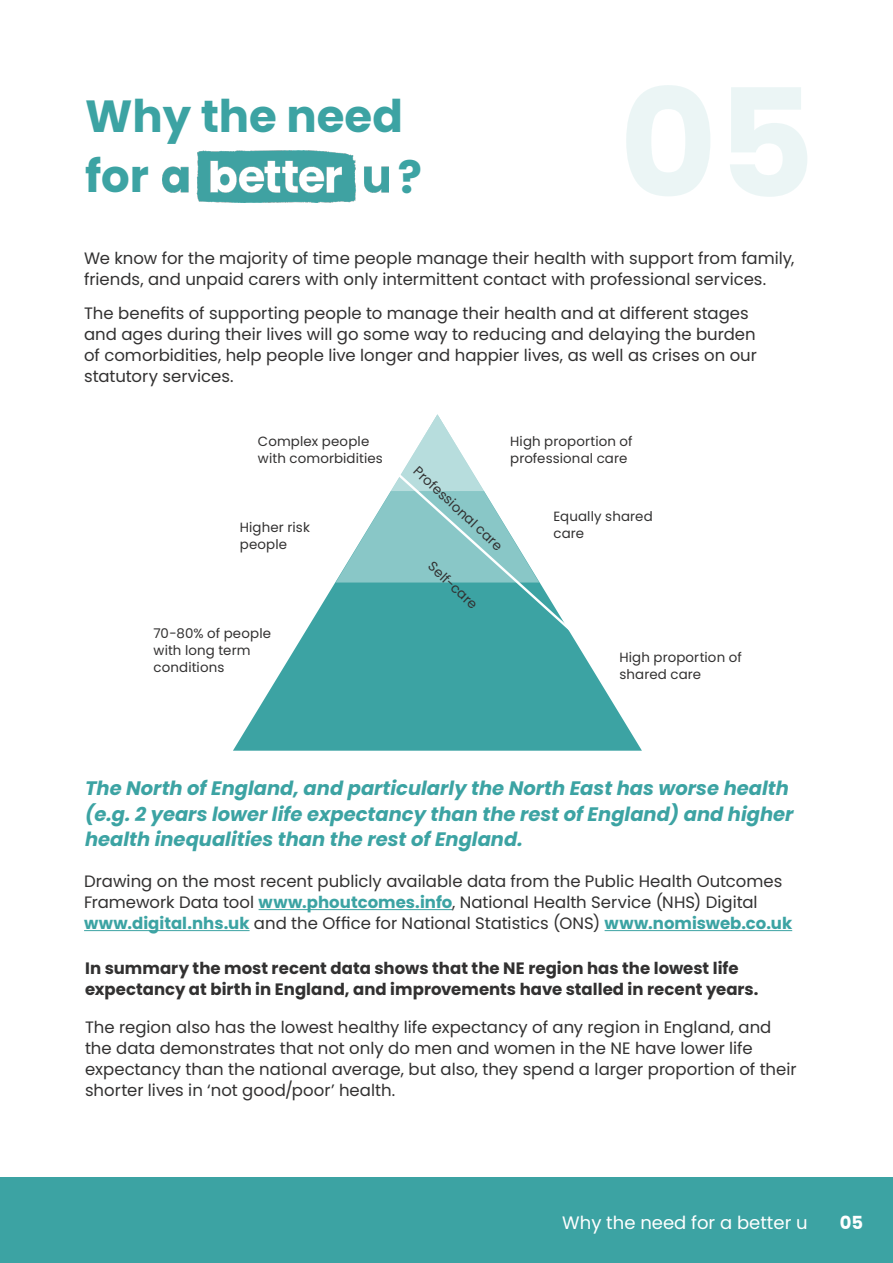
<style>
.page{position:relative;width:893px;height:1263px;background:#fff}
.page>*{position:absolute;margin:0;border:0;box-sizing:border-box;transform-origin:0 0}
.t1{font:700 45px/60px "Poppins";color:#3ca3a3}
.t2{font:italic 700 19.5px/25.5px "Poppins";color:#3ca3a3}
.t3{font:18px "Poppins";color:#fff}
.t4{font:700 18px "Poppins";color:#fff}
.t5{font:16.5px/21px "Poppins";color:#323131}
.t6{font:700 16.5px/21px "Poppins";color:#323131}
.t7{font:13.35px/17px "Poppins";letter-spacing:.01em;color:#323131}
.s1{font-weight:700;color:#3ca3a3}
</style>
<div class="page">
<div style="left:0;top:1178px;width:893px;height:85px;background:#3ca3a3"></div>
<hr style="left:259px;top:909px;width:193px;height:1px;background:#3ca3a3">
<hr style="left:84px;top:930px;width:166px;height:1px;background:#3ca3a3">
<hr style="left:605px;top:930px;width:187px;height:1px;background:#3ca3a3">
<svg style="left:233px;top:581px;width:409px;height:170px;fill:#3ca3a3"></svg>
<svg style="left:336px;top:414px;width:249px;height:229px"></svg>
<img style="left:163px;top:151px;width:225px;height:52px">
<p class="t1" style="left:85px;top:87px;width:319px">Why the need for</p>
<p class="t1" style="left:398px;top:147px;width:26px">?</p>
<p class="t5" style="left:84px;top:248px;width:712px">We know for the majority of time people manage their health with support from family, friends, and unpaid carers with only intermittent contact with professional services.</p>
<p class="t5" style="left:84px;top:303px;width:674px">The benefits of supporting people to manage their health and at different stages and ages during their lives will go some way to reducing and delaying the burden of comorbidities, help people live longer and happier lives, as well as crises on our statutory services.</p>
<p class="t7" style="left:258px;top:432px;width:126px">Complex people with comorbidities</p>
<p class="t7" style="left:510px;top:432px;width:124px">High proportion of professional care</p>
<p class="t7" style="left:422px;top:463px;width:117px;rotate:43deg">Professional care</p>
<p class="t7" style="left:436px;top:558px;width:63px;rotate:43deg">Self-care</p>
<p class="t7" style="left:554px;top:508px;width:101px">Equally shared care</p>
<p class="t7" style="left:240px;top:519px;width:72px">Higher risk people</p>
<p class="t7" style="left:154px;top:625px;width:119px">70-80% of people with long term conditions</p>
<p class="t7" style="left:619px;top:649px;width:124px">High proportion of shared care</p>
<p class="t2" style="left:85px;top:776px;width:710px">The North of England, and particularly the North East has worse health (e.g. 2 years lower life expectancy than the rest of England) and higher health inequalities than the rest of England.</p>
<p class="t5" style="left:84px;top:871px;width:710px">Drawing on the most recent publicly available data from the Public Health Outcomes<br>Framework Data tool <span class="s1">www.phoutcomes.info</span>, National Health Service (NHS) Digital <span class="s1">www.digital.nhs.uk</span> and the Office for National Statistics (ONS) <span class="s1">www.nomisweb.co.uk</span></p>
<p class="t6" style="left:85px;top:957px;width:675px">In summary the most recent data shows that the NE region has the lowest life expectancy at birth in England, and improvements have stalled in recent years.</p>
<p class="t5" style="left:85px;top:1016px;width:713px">The region also has the lowest healthy life expectancy of any region in England, and the data demonstrates that not only do men and women in the NE have lower life expectancy than the national average, but also, they spend a larger proportion of their shorter lives in ‘not good/poor’ health.</p>
<p class="t3" style="left:562px;top:1212px;width:247px">Why the need for a better u</p>
<p class="t4" style="left:840px;top:1212px;width:25px">05</p>
</div>
